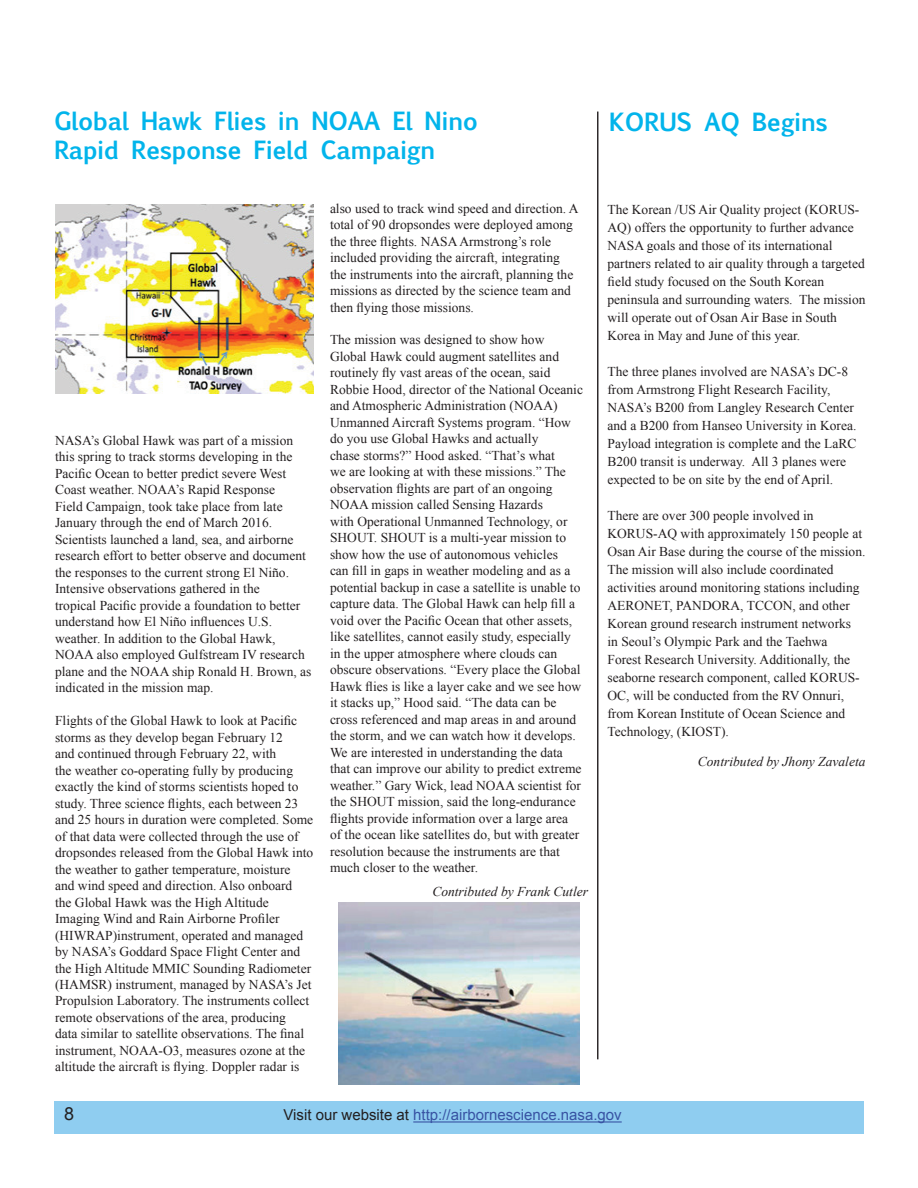
<style>
.page{position:relative;width:918px;height:1188px;background:#fff}
.page>*{position:absolute;margin:0;border:0;box-sizing:border-box;transform-origin:0 0}
.t1{font:700 24px/28.8px "Euphemia UCAS";letter-spacing:-.02em;color:#02b4eb}
.t2{font:18px "Arial";color:#231f20}
.t3{font:15px "Arial";color:#3853a3}
.t4{font:13.5px/16.5px "Times New Roman";color:#231f20}
.t5{font:italic 13.5px "Times New Roman";color:#231f20}
.s1{color:#231f20}
</style>
<div class="page">
<img style="left:338px;top:903px;width:242px;height:182px">
<div style="left:54px;top:1101px;width:810px;height:33px;background:#8fcdf0"></div>
<hr style="left:413px;top:1121px;width:209px;height:2px;background:#3853a3">
<img style="left:55px;top:205px;width:258px;height:188px">
<hr style="left:597px;top:112px;width:2px;height:947px;background:#231f20">
<h1 class="t1" style="left:54px;top:106px;width:426px">Global Hawk Flies in NOAA El Nino<br>Rapid Response Field Campaign</h1>
<p class="t4" style="left:55px;top:432px;width:258px">NASA’s Global Hawk was part of a mission this spring to track storms developing in the Pacific Ocean to better predict severe West Coast weather. NOAA’s Rapid Response<br>Field Campaign, took take place from late January through the end of March 2016.<br>Scientists launched a land, sea, and airborne research effort to better observe and document the responses to the current strong El Niño.<br>Intensive observations gathered in the<br>tropical Pacific provide a foundation to better understand how El Niño influences U.S. weather. In addition to the Global Hawk, NOAA also employed Gulfstream IV research plane and the NOAA ship Ronald H. Brown, as indicated in the mission map.</p>
<p class="t4" style="left:55px;top:712px;width:260px">Flights of the Global Hawk to look at Pacific storms as they develop began February 12<br>and continued through February 22, with<br>the weather co-operating fully by producing exactly the kind of storms scientists hoped to study. Three science flights, each between 23 and 25 hours in duration were completed. Some of that data were collected through the use of dropsondes released from the Global Hawk into the weather to gather temperature, moisture and wind speed and direction. Also onboard<br>the Global Hawk was the High Altitude Imaging Wind and Rain Airborne Profiler (HIWRAP)instrument, operated and managed by NASA’s Goddard Space Flight Center and the High Altitude MMIC Sounding Radiometer (HAMSR) instrument, managed by NASA’s Jet Propulsion Laboratory. The instruments collect remote observations of the area, producing<br>data similar to satellite observations. The final instrument, NOAA-O3, measures ozone at the altitude the aircraft is flying. Doppler radar is</p>
<p class="t4" style="left:330px;top:200px;width:250px">also used to track wind speed and direction. A total of 90 dropsondes were deployed among the three flights. NASA Armstrong’s role included providing the aircraft, integrating the instruments into the aircraft, planning the missions as directed by the science team and then flying those missions.</p>
<p class="t4" style="left:330px;top:332px;width:255px">The mission was designed to show how Global Hawk could augment satellites and routinely fly vast areas of the ocean, said Robbie Hood, director of the National Oceanic and Atmospheric Administration (NOAA)<br>Unmanned Aircraft Systems program. “How do you use Global Hawks and actually<br>chase storms?” Hood asked. “That’s what<br>we are looking at with these missions.” The observation flights are part of an ongoing NOAA mission called Sensing Hazards<br>with Operational Unmanned Technology, or SHOUT. SHOUT is a multi-year mission to show how the use of autonomous vehicles<br>can fill in gaps in weather modeling and as a potential backup in case a satellite is unable to capture data. The Global Hawk can help fill a void over the Pacific Ocean that other assets, like satellites, cannot easily study, especially in the upper atmosphere where clouds can obscure observations. “Every place the Global Hawk flies is like a layer cake and we see how it stacks up,” Hood said. “The data can be cross referenced and map areas in and around the storm, and we can watch how it develops.<br>We are interested in understanding the data that can improve our ability to predict extreme weather.” Gary Wick, lead NOAA scientist for the SHOUT mission, said the long-endurance flights provide information over a large area<br>of the ocean like satellites do, but with greater resolution because the instruments are that much closer to the weather.</p>
<p class="t5" style="left:432px;top:882px;width:157px">Contributed by Frank Cutler</p>
<h1 class="t1" style="left:609px;top:108px;width:220px">KORUS AQ Begins</h1>
<p class="t4" style="left:608px;top:201px;width:260px;line-height:18px">The Korean /US Air Quality project (KORUS-AQ) offers the opportunity to further advance NASA goals and those of its international partners related to air quality through a targeted field study focused on the South Korean peninsula and surrounding waters. The mission will operate out of Osan Air Base in South Korea in May and June of this year.</p>
<p class="t4" style="left:608px;top:362px;width:250px;line-height:18px">The three planes involved are NASA’s DC-8 from Armstrong Flight Research Facility, NASA’s B200 from Langley Research Center and a B200 from Hanseo University in Korea.<br>Payload integration is complete and the LaRC B200 transit is underway. All 3 planes were expected to be on site by the end of April.</p>
<p class="t4" style="left:608px;top:506px;width:260px;line-height:18px">There are over 300 people involved in KORUS-AQ with approximately 150 people at Osan Air Base during the course of the mission.<br>The mission will also include coordinated activities around monitoring stations including AERONET, PANDORA, TCCON, and other Korean ground research instrument networks<br>in Seoul’s Olympic Park and the Taehwa<br>Forest Research University. Additionally, the seaborne research component, called KORUS-OC, will be conducted from the RV Onnuri, from Korean Institute of Ocean Science and Technology, (KIOST).</p>
<p class="t5" style="left:698px;top:752px;width:169px">Contributed by Jhony Zavaleta</p>
<h2 class="t2" style="left:64px;top:1102px;width:12px">8</h2>
<p class="t3" style="left:284px;top:1105px;width:340px"><span class="s1">Visit our website at</span> http://airbornescience.nasa.gov</p>
</div>
